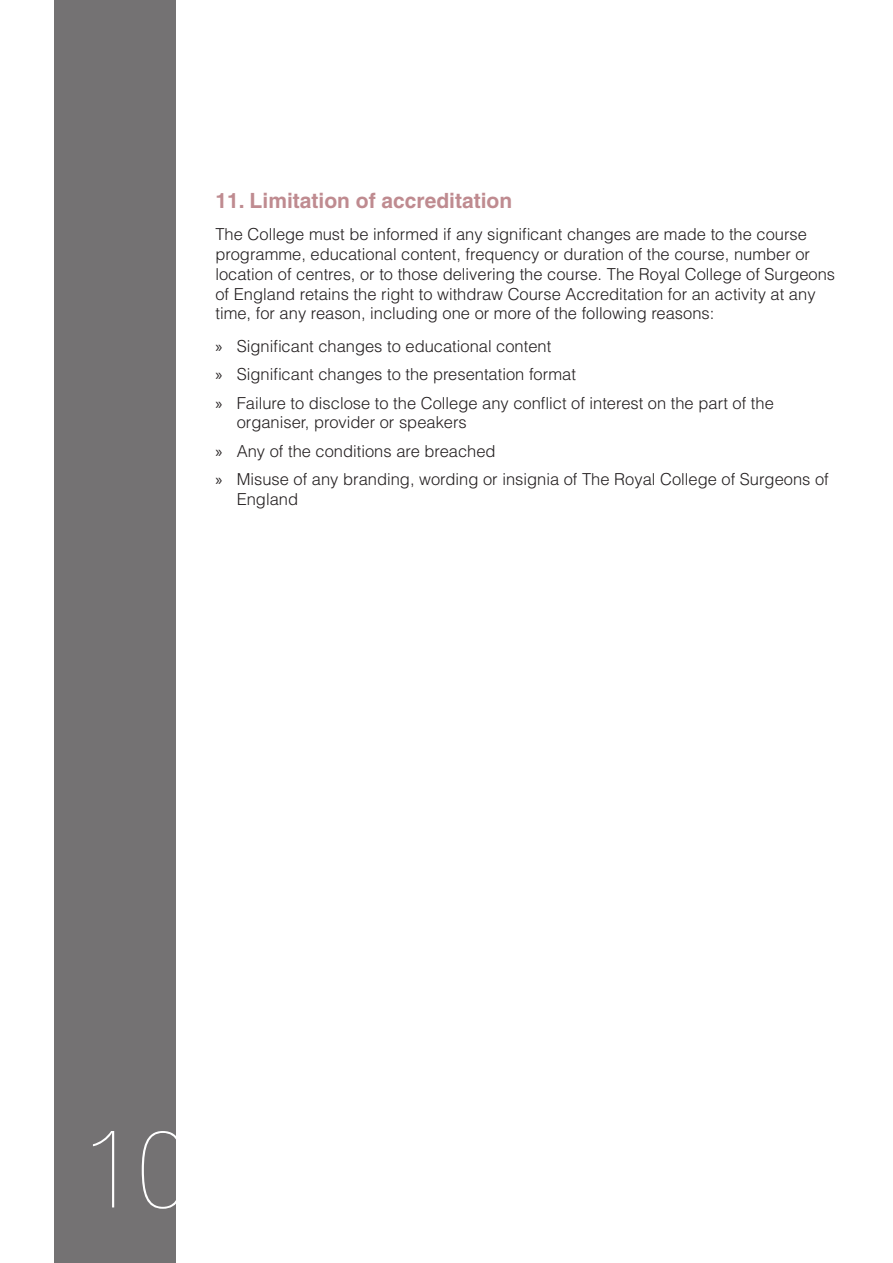
<style>
.page{position:relative;width:893px;height:1263px;background:#fff}
.page>*{position:absolute;margin:0;border:0;box-sizing:border-box;transform-origin:0 0}
.t1{font:900 condensed 108px "Helvetica Neue";color:#fff}
.Heading_1_orange{font:700 21px "Helvetica";color:#bf8b90}
.Body_text{font:300 16.5px/19.8px "Helvetica";color:#231f20}
.s1{font-family:"Myriad Pro";font-weight:400}
</style>
<div class="page">
<div style="left:54px;top:0;width:122px;height:1263px;background:#747273"></div>
<p class="Heading_1_orange" style="left:215px;top:187px;width:298px">11. Limitation of accreditation</p>
<p class="Body_text" style="left:215px;top:224px;width:621px">The College must be informed if any significant changes are made to the course programme, educational content, frequency or duration of the course, number or location of centres, or to those delivering the course. The Royal College of Surgeons of England retains the right to withdraw Course Accreditation for an activity at any time, for any reason, including one or more of the following reasons:</p>
<p class="Body_text" style="left:215px;top:336px;width:337px"><span class="s1">»</span> Significant changes to educational content</p>
<p class="Body_text" style="left:215px;top:364px;width:362px"><span class="s1">»</span> Significant changes to the presentation format</p>
<p class="Body_text" style="left:237px;top:393px;width:539px;text-indent:-21px"><span class="s1">»</span> Failure to disclose to the College any conflict of interest on the part of the organiser, provider or speakers</p>
<p class="Body_text" style="left:215px;top:441px;width:282px"><span class="s1">»</span> Any of the conditions are breached</p>
<p class="Body_text" style="left:237px;top:469px;width:594px;text-indent:-21px"><span class="s1">»</span> Misuse of any branding, wording or insignia of The Royal College of Surgeons of<br>England</p>
<h1 class="t1" style="left:85px;top:1110px;width:105px">10</h1>
</div>
